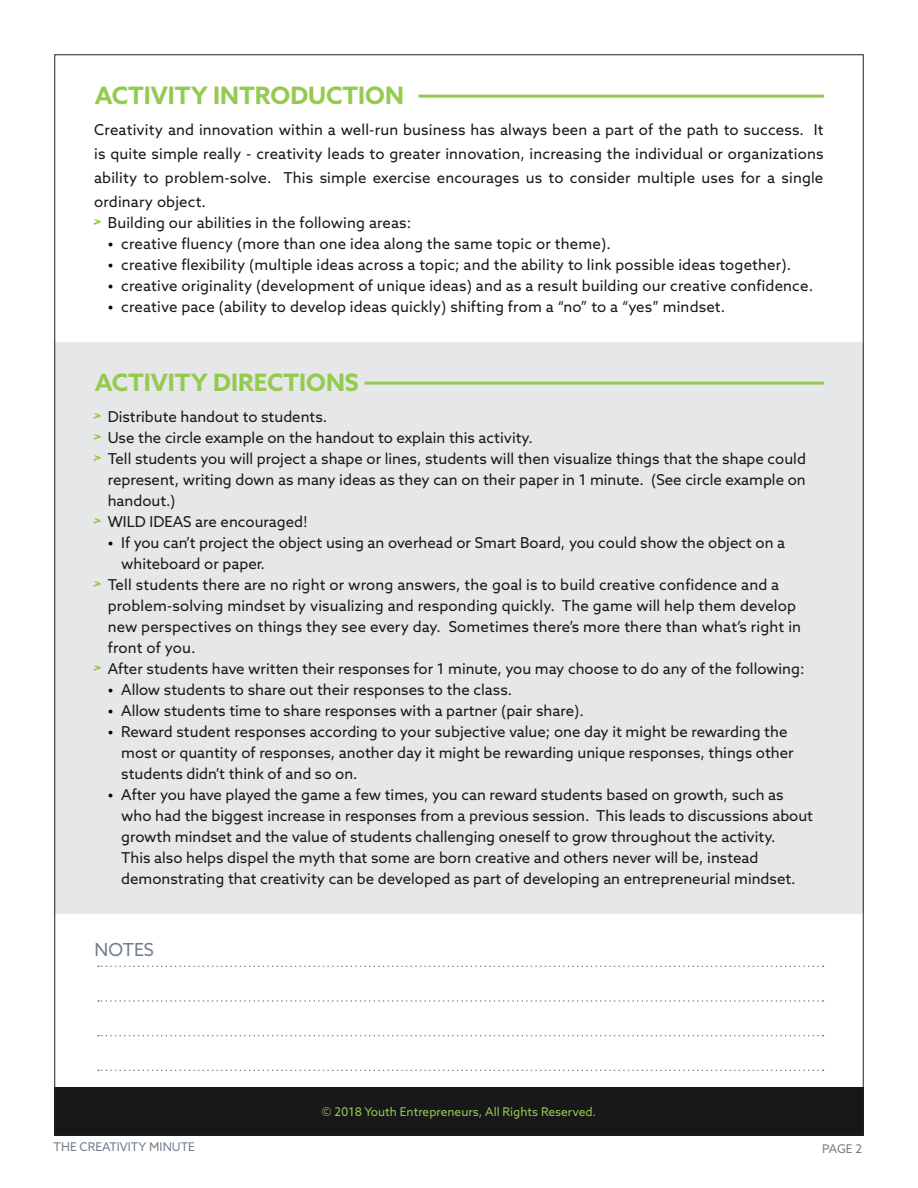
<style>
.page{position:relative;width:918px;height:1188px;background:#fff}
.page>*{position:absolute;margin:0;border:0;box-sizing:border-box;transform-origin:0 0}
.Subhead{font:700 24px "Azo Sans";color:#94ca4e}
.Subhead_-_Bold{font:18px "Azo Sans";color:#727f8a}
.Body_Copy{font:15px/21px "Azo Sans";color:#181719}
.Copyright_Informatio{font:12px "Azo Sans";color:#94ca4e}
.Copyright_Informatio-2{font:12px "Azo Sans";color:#727f8a}
.s1{font-weight:700;color:#000}
</style>
<div class="page">
<div style="left:54px;top:342px;width:810px;height:572px;background:#e6e7e9"></div>
<div style="left:54px;top:1088px;width:810px;height:48px;background:#181719"></div>
<hr style="left:364px;top:382px;width:460px;height:3px;background:#94ca4e">
<hr style="left:418px;top:95px;width:406px;height:3px;background:#94ca4e">
<svg style="left:98px;top:966px;width:726px;height:1px"></svg>
<svg style="left:98px;top:1000px;width:726px;height:2px"></svg>
<svg style="left:98px;top:1035px;width:726px;height:1px"></svg>
<svg style="left:98px;top:1070px;width:726px;height:1px"></svg>
<p class="Subhead" style="left:95px;top:80px;width:311px">ACTIVITY INTRODUCTION</p>
<p class="Body_Copy" style="left:94px;top:118px;width:731px;line-height:24px;text-align:justify">Creativity and innovation within a well-run business has always been a part of the path to success. It is quite simple really - creativity leads to greater innovation, increasing the individual or organizations ability to problem-solve. This simple exercise encourages us to consider multiple uses for a single ordinary object.</p>
<p class="Body_Copy" style="left:94px;top:212px;width:319px"><sup>&gt;</sup> Building our abilities in the following areas:</p>
<p class="Body_Copy" style="left:108px;top:233px;width:505px"><span class="s1">•</span> creative fluency (more than one idea along the same topic or theme).</p>
<p class="Body_Copy" style="left:108px;top:254px;width:685px"><span class="s1">•</span> creative flexibility (multiple ideas across a topic; and the ability to link possible ideas together).</p>
<p class="Body_Copy" style="left:108px;top:275px;width:707px"><span class="s1">•</span> creative originality (development of unique ideas) and as a result building our creative confidence.</p>
<p class="Body_Copy" style="left:108px;top:296px;width:619px"><span class="s1">•</span> creative pace (ability to develop ideas quickly) shifting from a “no” to a “yes” mindset.</p>
<p class="Subhead" style="left:95px;top:367px;width:266px">ACTIVITY DIRECTIONS</p>
<p class="Body_Copy" style="left:94px;top:406px;width:235px"><sup>&gt;</sup> Distribute handout to students.</p>
<p class="Body_Copy" style="left:94px;top:427px;width:440px"><sup>&gt;</sup> Use the circle example on the handout to explain this activity.</p>
<p class="Body_Copy" style="left:108px;top:448px;width:700px;text-align:justify;text-indent:-14px"><sup>&gt;</sup> Tell students you will project a shape or lines, students will then visualize things that the shape could represent, writing down as many ideas as they can on their paper in 1 minute. (See circle example on handout.)</p>
<p class="Body_Copy" style="left:94px;top:511px;width:215px"><sup>&gt;</sup> WILD IDEAS are encouraged!</p>
<p class="Body_Copy" style="left:121px;top:532px;width:666px;text-indent:-14px"><span class="s1">•</span> If you can’t project the object using an overhead or Smart Board, you could show the object on a whiteboard or paper.</p>
<p class="Body_Copy" style="left:108px;top:574px;width:695px;text-indent:-14px"><sup>&gt;</sup> Tell students there are no right or wrong answers, the goal is to build creative confidence and a problem-solving mindset by visualizing and responding quickly. The game will help them develop new perspectives on things they see every day. Sometimes there’s more there than what’s right in front of you.</p>
<p class="Body_Copy" style="left:94px;top:658px;width:712px"><sup>&gt;</sup> After students have written their responses for 1 minute, you may choose to do any of the following:</p>
<p class="Body_Copy" style="left:108px;top:679px;width:406px"><span class="s1">•</span> Allow students to share out their responses to the class.</p>
<p class="Body_Copy" style="left:108px;top:700px;width:478px"><span class="s1">•</span> Allow students time to share responses with a partner (pair share).</p>
<p class="Body_Copy" style="left:121px;top:721px;width:674px;text-indent:-14px"><span class="s1">•</span> Reward student responses according to your subjective value; one day it might be rewarding the most or quantity of responses, another day it might be rewarding unique responses, things other students didn’t think of and so on.</p>
<p class="Body_Copy" style="left:121px;top:784px;width:693px;text-indent:-14px"><span class="s1">•</span> After you have played the game a few times, you can reward students based on growth, such as who had the biggest increase in responses from a previous session. This leads to discussions about growth mindset and the value of students challenging oneself to grow throughout the activity.<br>This also helps dispel the myth that some are born creative and others never will be, instead demonstrating that creativity can be developed as part of developing an entrepreneurial mindset.</p>
<p class="Subhead_-_Bold" style="left:95px;top:938px;width:61px">NOTES</p>
<p class="Copyright_Informatio" style="left:322px;top:1104px;width:276px">© 2018 Youth Entrepreneurs, All Rights Reserved.</p>
<p class="Copyright_Informatio-2" style="left:54px;top:1139px;width:143px">THE CREATIVITY MINUTE</p>
<p class="Copyright_Informatio-2" style="left:822px;top:1141px;width:42px">PAGE 2</p>
</div>
